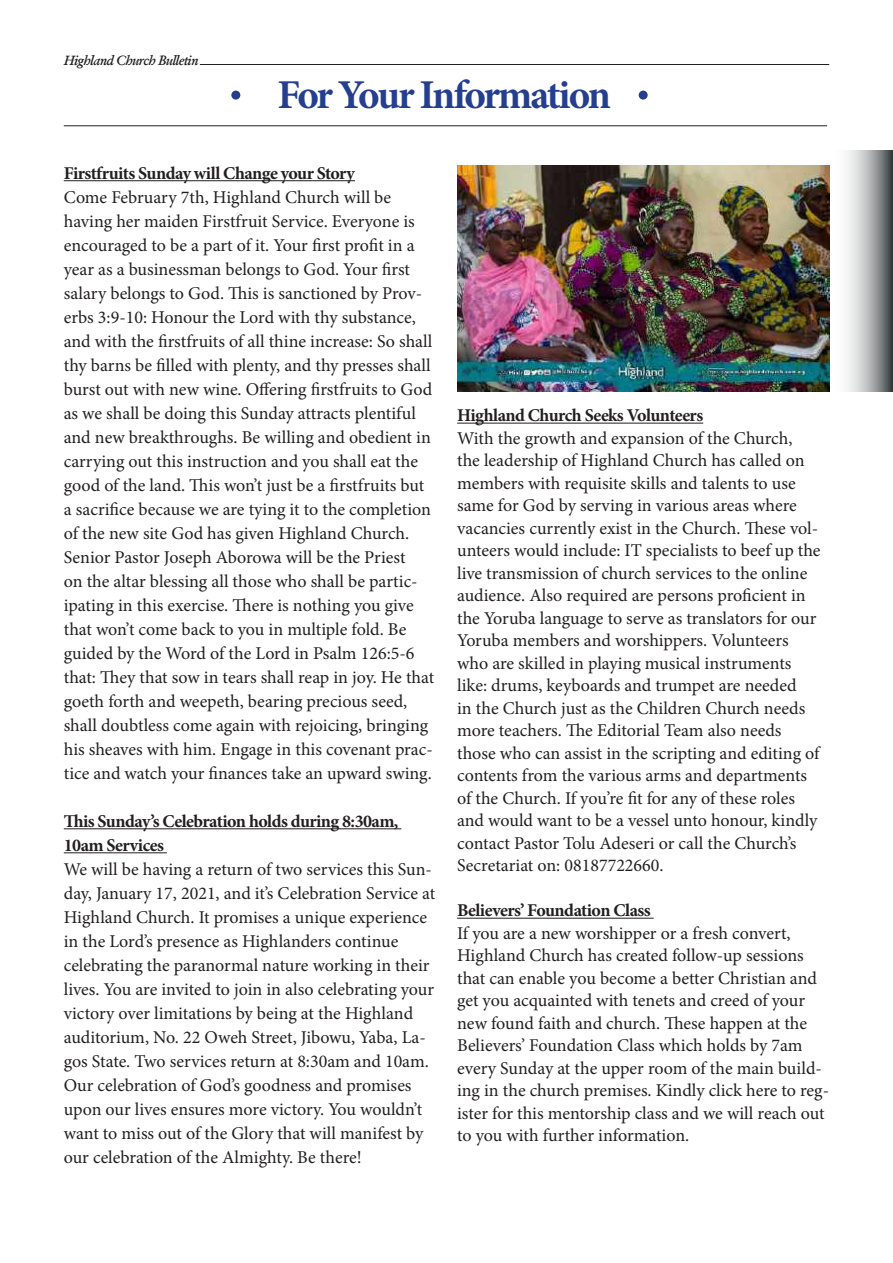
<style>
.page{position:relative;width:893px;height:1263px;background:#fff}
.page>*{position:absolute;margin:0;border:0;box-sizing:border-box;transform-origin:0 0}
.t1{font:700 40.95px "Minion Pro";letter-spacing:-.06em;color:#253f8e}
.t2{font:18px/24px "Minion Pro";color:#231f20}
.t3{font:700 18px/24px "Minion Pro";letter-spacing:-.03em;color:#231f20}
.t4{font:italic 600 13.5px "Garamond";letter-spacing:-.05em;color:#231f20}
</style>
<div class="page">
<hr style="left:200px;top:64px;width:629px;height:1px;background:#231f20">
<hr style="left:64px;top:125px;width:763px;height:1px;background:#231f20">
<div style="left:231px;top:91px;width:9px;height:9px;background:#253f8e;border-radius:50%"></div>
<div style="left:639px;top:91px;width:9px;height:9px;background:#253f8e;border-radius:50%"></div>
<hr style="left:64px;top:180px;width:291px;height:1px;background:#231f20">
<hr style="left:64px;top:828px;width:337px;height:1px;background:#231f20">
<hr style="left:64px;top:852px;width:103px;height:1px;background:#231f20">
<hr style="left:457px;top:423px;width:246px;height:1px;background:#231f20">
<hr style="left:457px;top:918px;width:197px;height:1px;background:#231f20">
<img style="left:457px;top:166px;width:372px;height:225px">
<svg style="left:829px;top:150px;width:64px;height:241px"></svg>
<p class="t4" style="left:64px;top:52px;width:136px">Highland Church Bulletin</p>
<h1 class="t1" style="left:278px;top:67px;width:335px">For Your Information</h1>
<p class="t3" style="left:64px;top:161px;width:293px">Firstfruits Sunday will Change your Story</p>
<p class="t2" style="left:64px;top:185px;width:372px">Come February 7th, Highland Church will be having her maiden Firstfruit Service. Everyone is encouraged to be a part of it. Your first profit in a year as a businessman belongs to God. Your first salary belongs to God. This is sanctioned by Prov&shy;erbs 3:9-10: Honour the Lord with thy substance, and with the firstfruits of all thine increase: So shall thy barns be filled with plenty, and thy presses shall burst out with new wine. Offering firstfruits to God as we shall be doing this Sunday attracts plentiful and new breakthroughs. Be willing and obedient in carrying out this instruction and you shall eat the good of the land. This won’t just be a firstfruits but a sacrifice because we are tying it to the completion of the new site God has given Highland Church.<br>Senior Pastor Joseph Aborowa will be the Priest<br>on the altar blessing all those who shall be partic&shy;ipating in this exercise. There is nothing you give that won’t come back to you in multiple fold. Be guided by the Word of the Lord in Psalm 126:5-6 that: They that sow in tears shall reap in joy. He that goeth forth and weepeth, bearing precious seed, shall doubtless come again with rejoicing, bringing his sheaves with him. Engage in this covenant prac&shy;tice and watch your finances take an upward swing.</p>
<p class="t3" style="left:64px;top:809px;width:336px">This Sunday’s Celebration holds during 8:30am,<br>10am Services</p>
<p class="t2" style="left:64px;top:857px;width:373px">We will be having a return of two services this Sun&shy;day, January 17, 2021, and it’s Celebration Service at Highland Church. It promises a unique experience in the Lord’s presence as Highlanders continue celebrating the paranormal nature working in their lives. You are invited to join in also celebrating your victory over limitations by being at the Highland auditorium, No. 22 Oweh Street, Jibowu, Yaba, La&shy;gos State. Two services return at 8:30am and 10am.<br>Our celebration of God’s goodness and promises upon our lives ensures more victory. You wouldn’t want to miss out of the Glory that will manifest by our celebration of the Almighty. Be there!</p>
<p class="t3" style="left:457px;top:403px;width:248px">Highland Church Seeks Volunteers</p>
<p class="t2" style="left:457px;top:427px;width:365px;line-height:22.5px">With the growth and expansion of the Church,<br>the leadership of Highland Church has called on members with requisite skills and talents to use same for God by serving in various areas where vacancies currently exist in the Church. These vol&shy;unteers would include: IT specialists to beef up the live transmission of church services to the online audience. Also required are persons proficient in the Yoruba language to serve as translators for our Yoruba members and worshippers. Volunteers who are skilled in playing musical instruments like: drums, keyboards and trumpet are needed<br>in the Church just as the Children Church needs more teachers. The Editorial Team also needs those who can assist in the scripting and editing of contents from the various arms and departments of the Church. If you’re fit for any of these roles and would want to be a vessel unto honour, kindly contact Pastor Tolu Adeseri or call the Church’s Secretariat on: 08187722660.</p>
<p class="t3" style="left:457px;top:898px;width:195px">Believers’ Foundation Class</p>
<p class="t2" style="left:457px;top:922px;width:373px;line-height:22.5px">If you are a new worshipper or a fresh convert, Highland Church has created follow-up sessions that can enable you become a better Christian and get you acquainted with tenets and creed of your new found faith and church. These happen at the Believers’ Foundation Class which holds by 7am every Sunday at the upper room of the main build&shy;ing in the church premises. Kindly click here to reg&shy;ister for this mentorship class and we will reach out to you with further information.</p>
</div>
